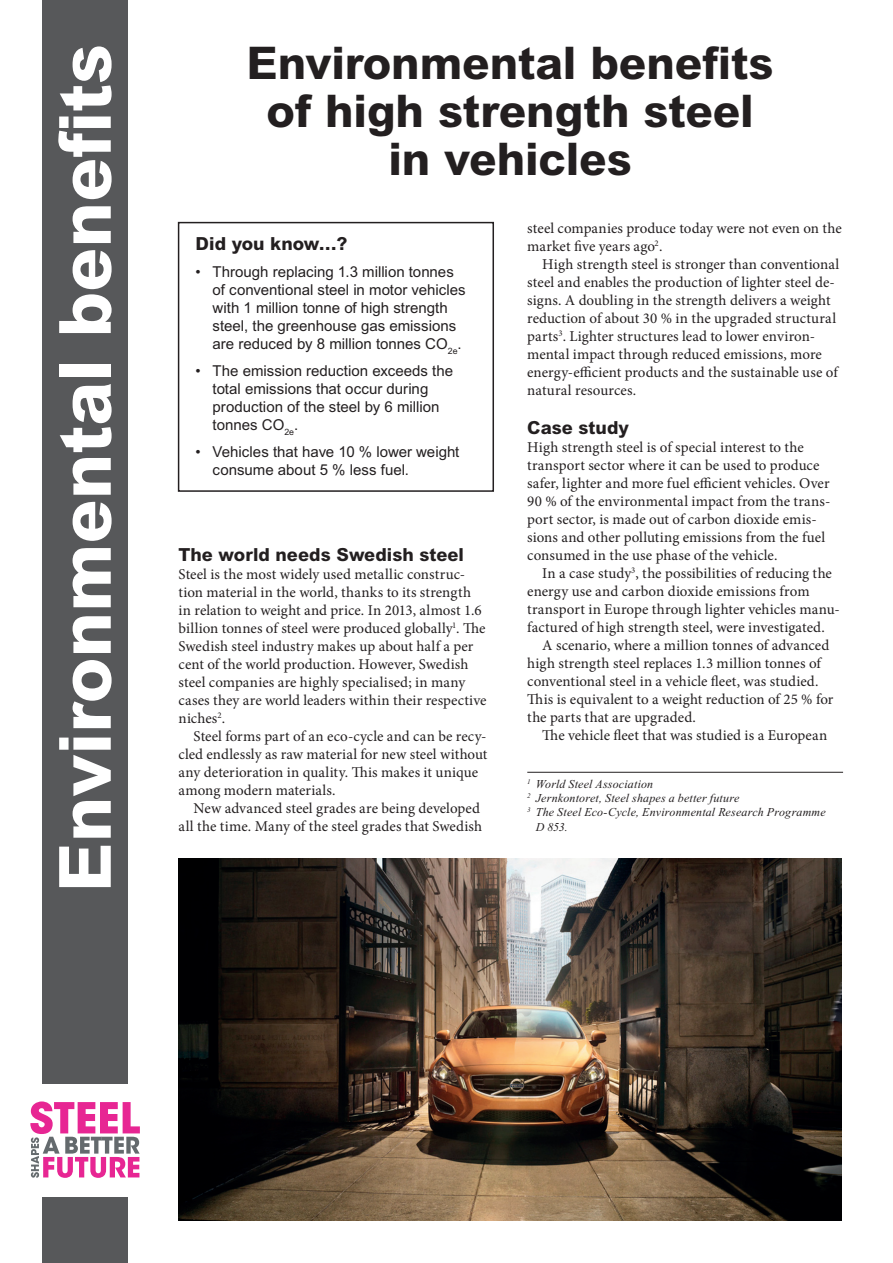
<style>
.page{position:relative;width:893px;height:1263px;background:#fff}
.page>*{position:absolute;margin:0;border:0;box-sizing:border-box;transform-origin:0 0}
.t1{font:800 72px "Arial";color:#fff}
.t2{font:800 45px/48px "Arial";letter-spacing:-.005em;color:#231f20;text-align:center}
.t3{font:800 18px "Arial";color:#231f20}
.t4{font:15px/18px "Minion Pro";letter-spacing:.005em;color:#231f20}
.t5{font:15px/18px "M Arial";color:#231f20}
.t6{font:italic 12px "Times New Roman";letter-spacing:.015em;color:#231f20}
</style>
<div class="page">
<div style="left:43px;top:0;width:85px;height:1083px;background:#57585a"></div>
<div style="left:43px;top:1197px;width:85px;height:66px;background:#57585a"></div>
<div style="left:178px;top:222px;width:316px;height:270px;border:2px solid #231f20"></div>
<hr style="left:527px;top:772px;width:316px;height:1px;background:#231f20">
<img style="left:179px;top:858px;width:662px;height:362px">
<svg style="left:30px;top:1101px;width:110px;height:77px"></svg>
<h1 class="t1" style="left:42px;top:892px;width:850px;rotate:-90deg">Environmental benefits</h1>
<h2 class="t2" style="left:247px;top:38px;width:529px">Environmental benefits of high strength steel in vehicles</h2>
<p class="t4" style="left:527px;top:219px;width:316px">steel companies produce today were not even on the market five years ago<sup>2</sup>.</p>
<p class="t4" style="left:527px;top:255px;width:313px;text-indent:15px">High strength steel is stronger than conventional steel and enables the production of lighter steel de&shy;signs. A doubling in the strength delivers a weight reduction of about 30 % in the upgraded structural parts<sup>3</sup>. Lighter structures lead to lower environ&shy;mental impact through reduced emissions, more energy-efficient products and the sustainable use of natural resources.</p>
<p class="t3" style="left:527px;top:417px;width:103px">Case study</p>
<p class="t4" style="left:527px;top:439px;width:305px">High strength steel is of special interest to the transport sector where it can be used to produce safer, lighter and more fuel efficient vehicles. Over 90 % of the environmental impact from the trans&shy;port sector, is made out of carbon dioxide emis&shy;sions and other polluting emissions from the fuel consumed in the use phase of the vehicle.</p>
<p class="t4" style="left:527px;top:565px;width:314px;text-indent:15px">In a case study<sup>3</sup>, the possibilities of reducing the energy use and carbon dioxide emissions from transport in Europe through lighter vehicles manu&shy;factured of high strength steel, were investigated.</p>
<p class="t4" style="left:527px;top:637px;width:308px;text-indent:15px">A scenario, where a million tonnes of advanced high strength steel replaces 1.3 million tonnes of conventional steel in a vehicle fleet, was studied.<br>This is equivalent to a weight reduction of 25 % for the parts that are upgraded.</p>
<p class="t4" style="left:542px;top:727px;width:286px">The vehicle fleet that was studied is a European</p>
<p class="t6" style="left:527px;top:777px;width:127px"><sup>1</sup> World Steel Association</p>
<p class="t6" style="left:527px;top:791px;width:214px"><sup>2</sup> Jernkontoret, Steel shapes a better future</p>
<p class="t6" style="left:527px;top:806px;width:300px"><sup>3</sup> The Steel Eco-Cycle, Environmental Research Programme</p>
<p class="t6" style="left:536px;top:820px;width:33px">D 853.</p>
<p class="t3" style="left:196px;top:232px;width:153px">Did you know…?</p>
<p class="t5" style="left:213px;top:262px;width:255px;text-indent:-17px">• Through replacing 1.3 million tonnes of conventional steel in motor vehicles with 1 million tonne of high strength steel, the greenhouse gas emissions are reduced by 8 million tonnes CO<sub>2e</sub>.</p>
<p class="t5" style="left:213px;top:361px;width:242px;text-indent:-17px">• The emission reduction exceeds the total emissions that occur during production of the steel by 6 million tonnes CO<sub>2e</sub>.</p>
<p class="t5" style="left:213px;top:442px;width:248px;text-indent:-17px">• Vehicles that have 10 % lower weight consume about 5 % less fuel.</p>
<p class="t3" style="left:179px;top:543px;width:287px">The world needs Swedish steel</p>
<p class="t4" style="left:179px;top:565px;width:309px">Steel is the most widely used metallic construc&shy;tion material in the world, thanks to its strength in relation to weight and price. In 2013, almost 1.6 billion tonnes of steel were produced globally<sup>1</sup>. The Swedish steel industry makes up about half a per cent of the world production. However, Swedish steel companies are highly specialised; in many cases they are world leaders within their respective niches<sup>2</sup>.</p>
<p class="t4" style="left:179px;top:727px;width:310px;text-indent:15px">Steel forms part of an eco-cycle and can be recy&shy;cled endlessly as raw material for new steel without any deterioration in quality. This makes it unique among modern materials.</p>
<p class="t4" style="left:179px;top:799px;width:305px;text-align:right">New advanced steel grades are being developed all the time. Many of the steel grades that Swedish</p>
</div>
